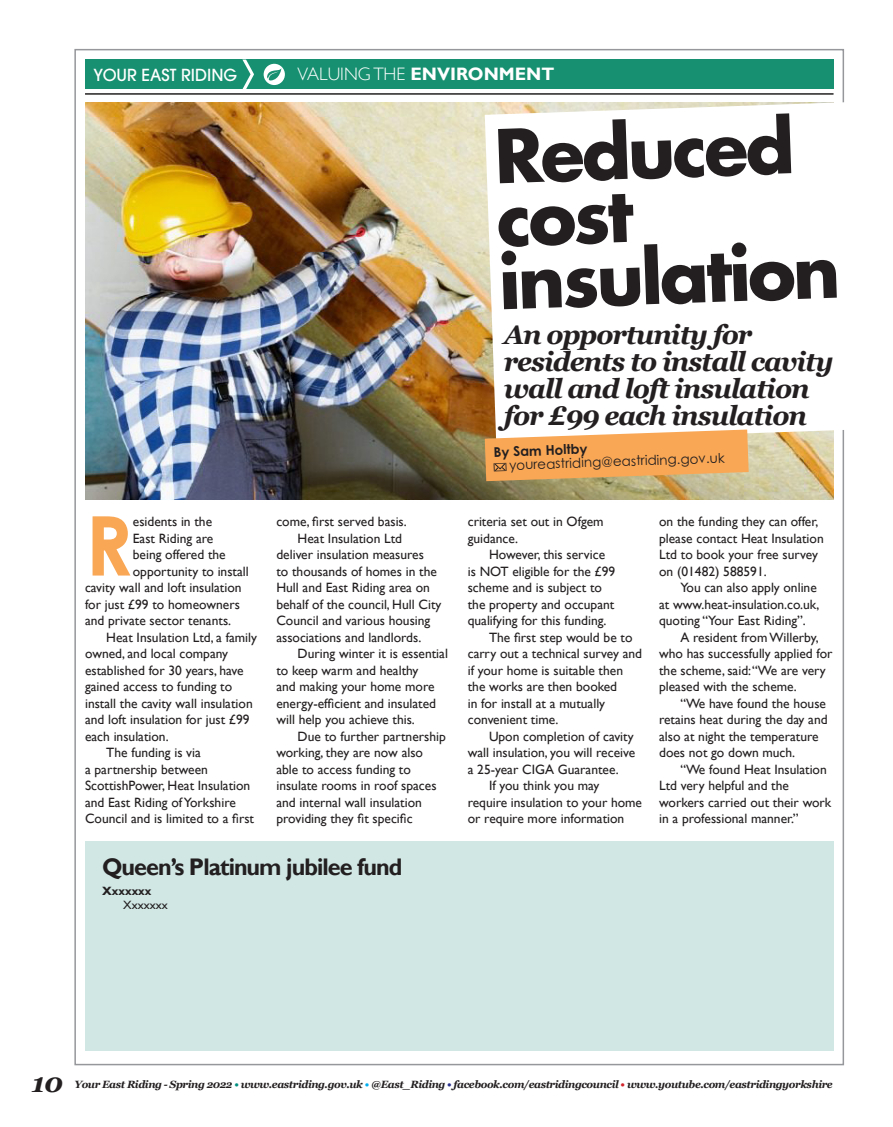
<style>
.page{position:relative;width:893px;height:1127px;background:#fff}
.page>*{position:absolute;margin:0;border:0;box-sizing:border-box;transform-origin:0 0}
.LEAD_1st_Par{font:700 82.5px "Century Gothic Std";color:#f9a755}
.LEAD_Head{font:700 72px/63px "Futura Std";color:#231f20}
.Overline{font:italic 700 27px/27px "Georgia";letter-spacing:-.04em;color:#231f20}
.t1{font:700 24px "Gill Sans";letter-spacing:-.04em;color:#231f20}
.t2{font:700 18px "Gill Sans";color:#fff}
.t3{font:500 16.5px "Avant Garde";color:#fff}
.LEAD_Body{font:13.5px/16.5px "Gill Sans";color:#231f20}
.LEAD_1st_Par-2{font:13.5px "Gill Sans";color:#231f20}
.By_Line{font:13.5px "Century Gothic Std";color:#231f20}
.By_Line-2{font:700 13.5px "Century Gothic Std";color:#231f20}
.t4{font:700 12px "Gill Sans";color:#231f20}
.t5{font:12px "Gill Sans";color:#231f20}
.t6{font:italic 700 10.5px "Georgia";letter-spacing:-.04em;color:#231f20}
.s1{font-weight:300}
.s2{color:#008e7f}
.s3{color:#00aeef}
.s4{color:#2a328e}
.s5{color:#d1232a}
</style>
<div class="page">
<img style="left:85px;top:102px;width:748px;height:398px">
<svg style="left:485px;top:101px;width:359px;height:341px"></svg>
<svg style="left:485px;top:429px;width:264px;height:52px"></svg>
<div style="left:85px;top:60px;width:748px;height:29px;background:#169070"></div>
<hr style="left:85px;top:94px;width:748px;height:1px;background:#231f20">
<svg style="left:242px;top:60px;width:12px;height:29px"></svg>
<svg style="left:264px;top:64px;width:21px;height:21px"></svg>
<div style="left:85px;top:841px;width:748px;height:209px;background:#d0e7e4"></div>
<p class="t3" style="left:94px;top:65px;width:145px">YOUR EAST RIDING</p>
<p class="t2" style="left:298px;top:64px;width:258px"><span class="s1">VALUING THE</span> ENVIRONMENT</p>
<p class="LEAD_1st_Par" style="left:85px;top:494px;width:49px">R</p>
<p class="LEAD_1st_Par-2" style="left:133px;top:514px;width:81px">esidents in the</p>
<p class="LEAD_1st_Par-2" style="left:133px;top:530px;width:82px">East Riding are</p>
<p class="LEAD_1st_Par-2" style="left:133px;top:547px;width:94px">being offered the</p>
<p class="LEAD_1st_Par-2" style="left:133px;top:563px;width:117px">opportunity to install</p>
<p class="LEAD_1st_Par-2" style="left:85px;top:580px;width:158px">cavity wall and loft insulation</p>
<p class="LEAD_1st_Par-2" style="left:85px;top:596px;width:156px">for just £99 to homeowners</p>
<p class="LEAD_1st_Par-2" style="left:85px;top:613px;width:148px">and private sector tenants.</p>
<p class="LEAD_Body" style="left:85px;top:629px;width:173px;text-indent:21px">Heat Insulation Ltd, a family owned, and local company established for 30 years, have gained access to funding to install the cavity wall insulation and loft insulation for just £99 each insulation.</p>
<p class="LEAD_Body" style="left:85px;top:744px;width:171px;text-indent:21px">The funding is via<br>a partnership between<br>ScottishPower, Heat Insulation and East Riding of Yorkshire<br>Council and is limited to a first</p>
<p class="LEAD_Body" style="left:276px;top:513px;width:132px">come, first served basis.</p>
<p class="LEAD_Body" style="left:276px;top:530px;width:167px;text-indent:21px">Heat Insulation Ltd deliver insulation measures<br>to thousands of homes in the<br>Hull and East Riding area on behalf of the council, Hull City<br>Council and various housing associations and landlords.</p>
<p class="LEAD_Body" style="left:276px;top:645px;width:173px;text-indent:21px">During winter it is essential to keep warm and healthy<br>and making your home more energy-efficient and insulated will help you achieve this.</p>
<p class="LEAD_Body" style="left:276px;top:728px;width:171px;text-indent:21px">Due to further partnership working, they are now also able to access funding to insulate rooms in roof spaces and internal wall insulation providing they fit specific</p>
<p class="t1" style="left:102px;top:852px;width:302px">Queen’s Platinum jubilee fund</p>
<p class="t4" style="left:102px;top:884px;width:51px">Xxxxxxx</p>
<p class="t5" style="left:123px;top:897px;width:46px">Xxxxxxx</p>
<p class="LEAD_Head" style="left:493px;top:124px;width:343px;rotate:-2deg">Reduced cost insulation</p>
<p class="Overline" style="left:504px;top:321px;width:331px">An opportunity for residents to install cavity wall and loft insulation for £99 each insulation</p>
<p class="By_Line-2" style="left:493px;top:443px;width:95px;rotate:-2deg">By Sam Holtby</p>
<p class="By_Line" style="left:509px;top:457px;width:217px;rotate:-2deg">youreastriding@eastriding.gov.uk</p>
<p class="LEAD_Body" style="left:468px;top:513px;width:137px">criteria set out in Ofgem guidance.</p>
<p class="LEAD_Body" style="left:468px;top:546px;width:149px;text-indent:21px">However, this service is NOT eligible for the £99 scheme and is subject to the property and occupant qualifying for this funding.</p>
<p class="LEAD_Body" style="left:468px;top:629px;width:176px;text-indent:21px">The first step would be to carry out a technical survey and if your home is suitable then the works are then booked<br>in for install at a mutually convenient time.</p>
<p class="LEAD_Body" style="left:468px;top:728px;width:169px;text-align:justify;text-indent:21px">Upon completion of cavity wall insulation, you will receive a 25-year CIGA Guarantee.</p>
<p class="LEAD_Body" style="left:468px;top:777px;width:176px;text-indent:21px">If you think you may require insulation to your home or require more information</p>
<p class="LEAD_Body" style="left:659px;top:513px;width:166px">on the funding they can offer, please contact Heat Insulation<br>Ltd to book your free survey on (01482) 588591.</p>
<p class="LEAD_Body" style="left:659px;top:579px;width:162px;text-indent:21px">You can also apply online at www.heat-insulation.co.uk, quoting “Your East Riding”.</p>
<p class="LEAD_Body" style="left:659px;top:629px;width:175px;text-indent:21px">A resident from Willerby, who has successfully applied for the scheme, said: “We are very pleased with the scheme.</p>
<p class="LEAD_Body" style="left:659px;top:695px;width:170px;text-indent:21px">“We have found the house retains heat during the day and also at night the temperature does not go down much.</p>
<p class="LEAD_Body" style="left:659px;top:761px;width:174px;text-indent:21px">“We found Heat Insulation<br>Ltd very helpful and the workers carried out their work in a professional manner.”</p>
<h3 class="Overline" style="left:32px;top:1069px;width:33px">10</h3>
<p class="t6" style="left:74px;top:1077px;width:760px">Your East Riding - Spring 2022 <span class="s2">•</span> www.eastriding.gov.uk <span class="s3">•</span> @East_Riding <span class="s4">•</span> facebook.com/eastridingcouncil <span class="s5">•</span> www.youtube.com/eastridingyorkshire</p>
</div>
